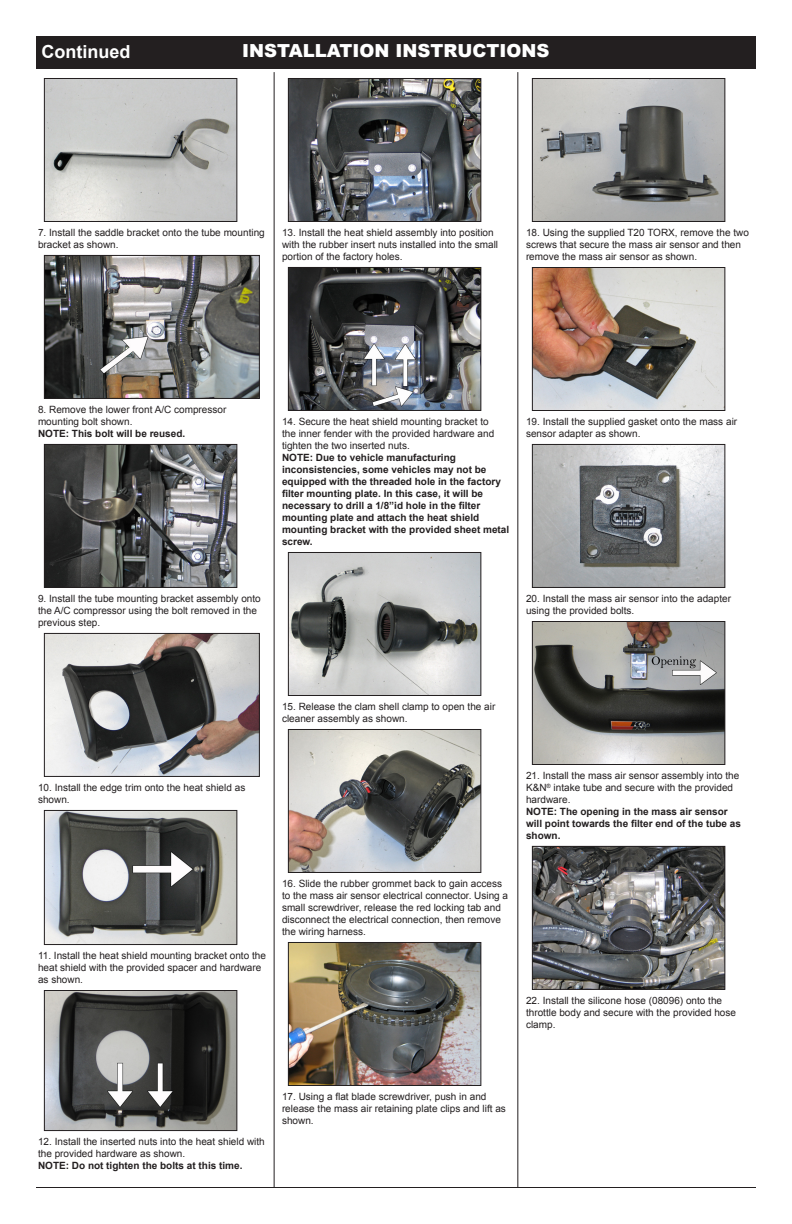
<style>
.page{position:relative;width:792px;height:1224px;background:#fff}
.page>*{position:absolute;margin:0;border:0;box-sizing:border-box;transform-origin:0 0}
.t1{font:900 18px "Arial";color:#fff}
.t2{font:700 18px "Arial";color:#fff}
.t3{font:10px/12px "Arial";color:#231f20}
.t4{font:700 10px/12px "Arial";color:#231f20}
</style>
<div class="page">
<div style="left:36px;top:36px;width:720px;height:32px;background:#231f20"></div>
<img style="left:46px;top:257px;width:212px;height:140px">
<div style="left:44px;top:255px;width:216px;height:144px;border:1px solid #231f20"></div>
<img style="left:46px;top:446px;width:189px;height:140px">
<div style="left:44px;top:444px;width:193px;height:144px;border:1px solid #231f20"></div>
<img style="left:46px;top:635px;width:212px;height:140px">
<div style="left:44px;top:633px;width:216px;height:144px;border:1px solid #231f20"></div>
<hr style="left:518px;top:72px;width:1px;height:1116px;background:#231f20">
<hr style="left:274px;top:72px;width:1px;height:1116px;background:#231f20">
<img style="left:290px;top:80px;width:189px;height:140px">
<div style="left:288px;top:78px;width:193px;height:144px;border:1px solid #231f20"></div>
<img style="left:290px;top:269px;width:189px;height:140px">
<div style="left:288px;top:267px;width:193px;height:144px;border:1px solid #231f20"></div>
<img style="left:290px;top:554px;width:189px;height:140px">
<div style="left:288px;top:552px;width:193px;height:144px;border:1px solid #231f20"></div>
<img style="left:534px;top:80px;width:189px;height:140px">
<div style="left:532px;top:78px;width:193px;height:144px;border:1px solid #231f20"></div>
<img style="left:534px;top:269px;width:189px;height:140px">
<div style="left:532px;top:267px;width:193px;height:144px;border:1px solid #231f20"></div>
<img style="left:46px;top:812px;width:189px;height:131px">
<div style="left:44px;top:810px;width:193px;height:135px;border:1px solid #231f20"></div>
<img style="left:46px;top:992px;width:189px;height:137px">
<div style="left:44px;top:990px;width:193px;height:141px;border:1px solid #231f20"></div>
<img style="left:290px;top:731px;width:189px;height:140px">
<div style="left:288px;top:729px;width:193px;height:144px;border:1px solid #231f20"></div>
<img style="left:290px;top:944px;width:189px;height:140px">
<div style="left:288px;top:942px;width:193px;height:144px;border:1px solid #231f20"></div>
<hr style="left:36px;top:1187px;width:720px;height:1px;background:#231f20">
<img style="left:534px;top:446px;width:189px;height:140px">
<div style="left:532px;top:444px;width:193px;height:144px;border:1px solid #231f20"></div>
<img style="left:534px;top:623px;width:189px;height:140px">
<div style="left:532px;top:621px;width:193px;height:144px;border:1px solid #231f20"></div>
<img style="left:46px;top:80px;width:189px;height:140px">
<div style="left:44px;top:78px;width:193px;height:144px;border:1px solid #231f20"></div>
<img style="left:534px;top:848px;width:189px;height:140px">
<div style="left:532px;top:846px;width:193px;height:144px;border:1px solid #231f20"></div>
<p class="t2" style="left:42px;top:40px;width:90px">Continued</p>
<p class="t1" style="left:242px;top:37px;width:309px">INSTALLATION INSTRUCTIONS</p>
<p class="t3" style="left:38px;top:227px;width:228px">7. Install the saddle bracket onto the tube mounting bracket as shown.</p>
<p class="t3" style="left:282px;top:227px;width:218px">13. Install the heat shield assembly into position with the rubber insert nuts installed into the small portion of the factory holes.</p>
<p class="t3" style="left:526px;top:227px;width:224px">18. Using the supplied T20 TORX, remove the two screws that secure the mass air sensor and then remove the mass air sensor as shown.</p>
<p class="t3" style="left:38px;top:404px;width:190px">8. Remove the lower front A/C compressor mounting bolt shown.</p>
<p class="t4" style="left:38px;top:428px;width:149px">NOTE: This bolt will be reused.</p>
<p class="t3" style="left:38px;top:593px;width:224px">9. Install the tube mounting bracket assembly onto the A/C compressor using the bolt removed in the previous step.</p>
<p class="t3" style="left:282px;top:416px;width:214px">14. Secure the heat shield mounting bracket to the inner fender with the provided hardware and tighten the two inserted nuts.</p>
<p class="t4" style="left:282px;top:452px;width:229px">NOTE: Due to vehicle manufacturing inconsistencies, some vehicles may not be equipped with the threaded hole in the factory filter mounting plate. In this case, it will be necessary to drill a 1/8”id hole in the filter mounting plate and attach the heat shield mounting bracket with the provided sheet metal screw.</p>
<p class="t3" style="left:526px;top:416px;width:213px">19. Install the supplied gasket onto the mass air sensor adapter as shown.</p>
<p class="t3" style="left:526px;top:593px;width:207px">20. Install the mass air sensor into the adapter</p>
<p class="t3" style="left:526px;top:605px;width:110px">using the provided bolts.</p>
<p class="t3" style="left:282px;top:701px;width:215px">15. Release the clam shell clamp to open the air cleaner assembly as shown.</p>
<p class="t3" style="left:38px;top:782px;width:209px">10. Install the edge trim onto the heat shield as shown.</p>
<p class="t3" style="left:38px;top:950px;width:229px">11. Install the heat shield mounting bracket onto the heat shield with the provided spacer and hardware as shown.</p>
<p class="t3" style="left:282px;top:878px;width:228px">16. Slide the rubber grommet back to gain access to the mass air sensor electrical connector. Using a small screwdriver, release the red locking tab and disconnect the electrical connection, then remove the wiring harness.</p>
<p class="t3" style="left:526px;top:770px;width:215px">21. Install the mass air sensor assembly into the<br>K&amp;N<sup>®</sup> intake tube and secure with the provided hardware.</p>
<p class="t4" style="left:526px;top:806px;width:217px">NOTE: The opening in the mass air sensor will point towards the filter end of the tube as shown.</p>
<p class="t3" style="left:526px;top:995px;width:198px">22. Install the silicone hose (08096) onto the</p>
<p class="t3" style="left:526px;top:1007px;width:212px">throttle body and secure with the provided hose clamp.</p>
<p class="t3" style="left:38px;top:1136px;width:228px">12. Install the inserted nuts into the heat shield with the provided hardware as shown.</p>
<p class="t4" style="left:38px;top:1160px;width:206px">NOTE: Do not tighten the bolts at this time.</p>
<p class="t3" style="left:282px;top:1091px;width:225px">17. Using a flat blade screwdriver, push in and release the mass air retaining plate clips and lift as shown.</p>
</div>
